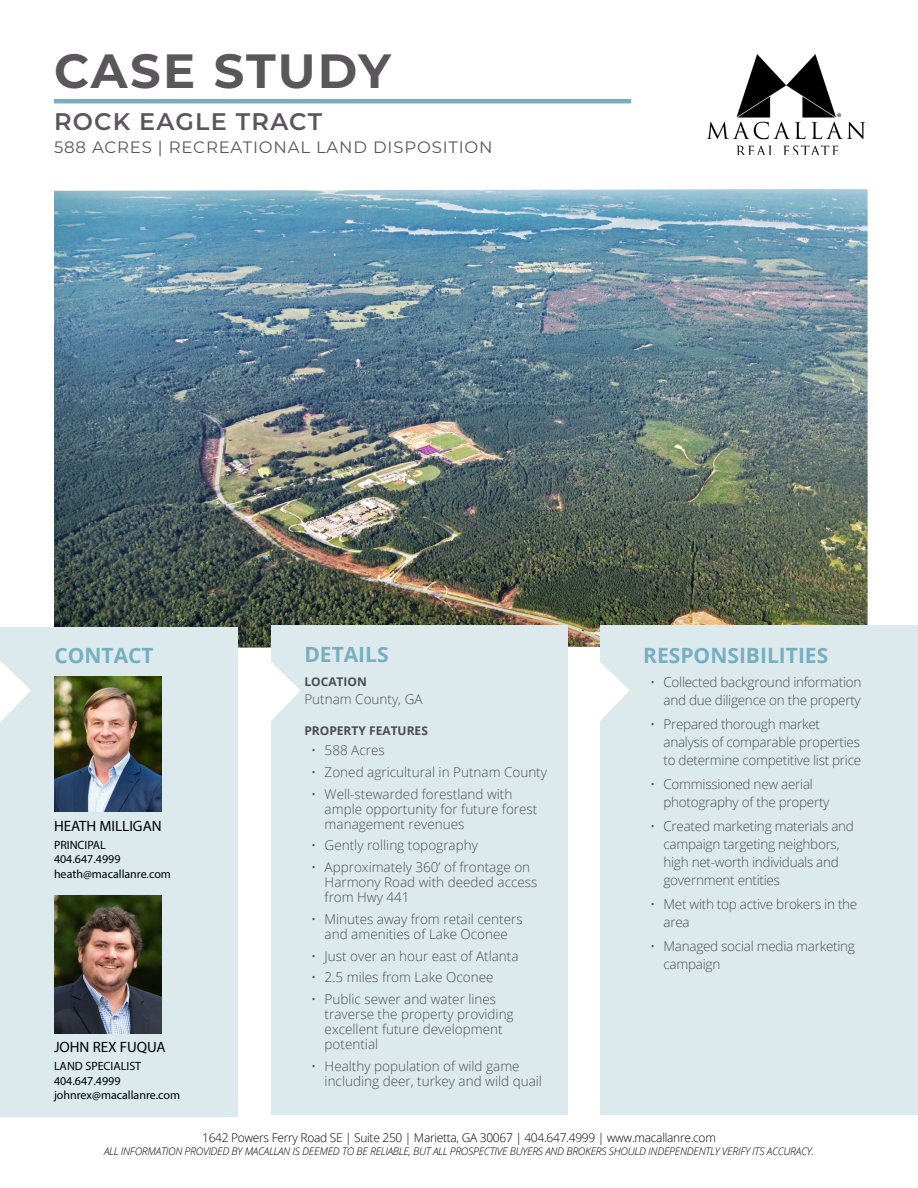
<style>
.page{position:relative;width:918px;height:1188px;background:#fff}
.page>*{position:absolute;margin:0;border:0;box-sizing:border-box;transform-origin:0 0}
.t1{font:700 48px "Montserrat";letter-spacing:.04em;color:#595759}
.t2{font:600 24px "Montserrat";letter-spacing:.05em;color:#595759}
.t3{font:700 21px "Open Sans";color:#78afbf}
.t4{font:16.5px "Montserrat";letter-spacing:.05em;color:#595759}
.t5{font:15px "Myriad Pro";color:#000}
.t6{font:300 13.5px/15px "Open Sans";color:#4d4d4f}
.t7{font:300 13.5px/18px "Open Sans";letter-spacing:-.02em;color:#4d4d4f}
.t8{font:12px/14.4px "Myriad Pro";color:#000}
.t9{font:300 12px "Open Sans";letter-spacing:-.025em;color:#000}
.t10{font:700 12px "Open Sans";color:#4d4d4f}
.t11{font:italic 300 10.5px "Open Sans";letter-spacing:-.025em;color:#000}
</style>
<div class="page">
<img style="left:54px;top:189px;width:814px;height:459px">
<hr style="left:54px;top:99px;width:577px;height:4px;background:#78afbf">
<img style="left:707px;top:54px;width:158px;height:101px">
<div style="left:271px;top:625px;width:297px;height:490px;background:#dceaee"></div>
<div style="left:600px;top:625px;width:318px;height:490px;background:#dceaee"></div>
<div style="left:0;top:627px;width:237px;height:489px;background:#dceaee"></div>
<svg style="left:0;top:661px;width:31px;height:61px"></svg>
<svg style="left:271px;top:662px;width:29px;height:59px"></svg>
<svg style="left:600px;top:662px;width:29px;height:59px"></svg>
<img style="left:54px;top:677px;width:108px;height:135px">
<img style="left:54px;top:895px;width:108px;height:138px">
<h1 class="t1" style="left:54px;top:36px;width:339px">CASE STUDY</h1>
<h2 class="t2" style="left:54px;top:105px;width:270px">ROCK EAGLE TRACT</h2>
<p class="t4" style="left:54px;top:135px;width:440px">588 ACRES | RECREATIONAL LAND DISPOSITION</p>
<h3 class="t3" style="left:54px;top:641px;width:101px">CONTACT</h3>
<h3 class="t3" style="left:304px;top:639px;width:86px">DETAILS</h3>
<h3 class="t3" style="left:643px;top:641px;width:187px">RESPONSIBILITIES</h3>
<p class="t5" style="left:54px;top:817px;width:109px">HEATH MILLIGAN</p>
<p class="t8" style="left:54px;top:838px;width:118px">PRINCIPAL<br>404.647.4999 heath@macallanre.com</p>
<p class="t5" style="left:54px;top:1038px;width:113px">JOHN REX FUQUA</p>
<p class="t8" style="left:54px;top:1059px;width:128px">LAND SPECIALIST<br>404.647.4999 johnrex@macallanre.com</p>
<p class="t10" style="left:304px;top:673px;width:64px">LOCATION</p>
<p class="t6" style="left:304px;top:691px;width:120px">Putnam County, GA</p>
<p class="t10" style="left:304px;top:723px;width:125px">PROPERTY FEATURES</p>
<p class="t6" style="left:311px;top:742px;width:75px">• 588 Acres</p>
<p class="t6" style="left:311px;top:764px;width:237px">• Zoned agricultural in Putnam County</p>
<p class="t6" style="left:325px;top:786px;width:214px;text-indent:-14px">• Well-stewarded forestland with ample opportunity for future forest management revenues</p>
<p class="t6" style="left:311px;top:838px;width:168px">• Gently rolling topography</p>
<p class="t6" style="left:325px;top:859px;width:214px;text-indent:-14px">• Approximately 360’ of frontage on<br>Harmony Road with deeded access from Hwy 441</p>
<p class="t6" style="left:311px;top:911px;width:213px;text-align:center">• Minutes away from retail centers and amenities of Lake Oconee</p>
<p class="t6" style="left:311px;top:948px;width:209px">• Just over an hour east of Atlanta</p>
<p class="t6" style="left:311px;top:970px;width:184px">• 2.5 miles from Lake Oconee</p>
<p class="t6" style="left:325px;top:991px;width:191px;text-indent:-14px">• Public sewer and water lines traverse the property providing excellent future development potential</p>
<p class="t6" style="left:325px;top:1058px;width:219px;text-indent:-14px">• Healthy population of wild game including deer, turkey and wild quail</p>
<p class="t7" style="left:650px;top:673px;width:213px;text-align:right">• Collected background information and due diligence on the property</p>
<p class="t7" style="left:664px;top:715px;width:199px;text-indent:-14px">• Prepared thorough market analysis of comparable properties to determine competitive list price</p>
<p class="t7" style="left:664px;top:775px;width:167px;text-indent:-14px">• Commissioned new aerial photography of the property</p>
<p class="t7" style="left:664px;top:817px;width:192px;text-indent:-14px">• Created marketing materials and campaign targeting neighbors, high net-worth individuals and government entities</p>
<p class="t7" style="left:664px;top:895px;width:195px;text-indent:-14px">• Met with top active brokers in the area</p>
<p class="t7" style="left:664px;top:937px;width:193px;text-indent:-14px">• Managed social media marketing campaign</p>
<p class="t9" style="left:202px;top:1130px;width:515px">1642 Powers Ferry Road SE | Suite 250 | Marietta, GA 30067 | 404.647.4999 | www.macallanre.com</p>
<p class="t11" style="left:104px;top:1144px;width:711px">ALL INFORMATION PROVIDED BY MACALLAN IS DEEMED TO BE RELIABLE, BUT ALL PROSPECTIVE BUYERS AND BROKERS SHOULD INDEPENDENTLY VERIFY ITS ACCURACY.</p>
</div>
